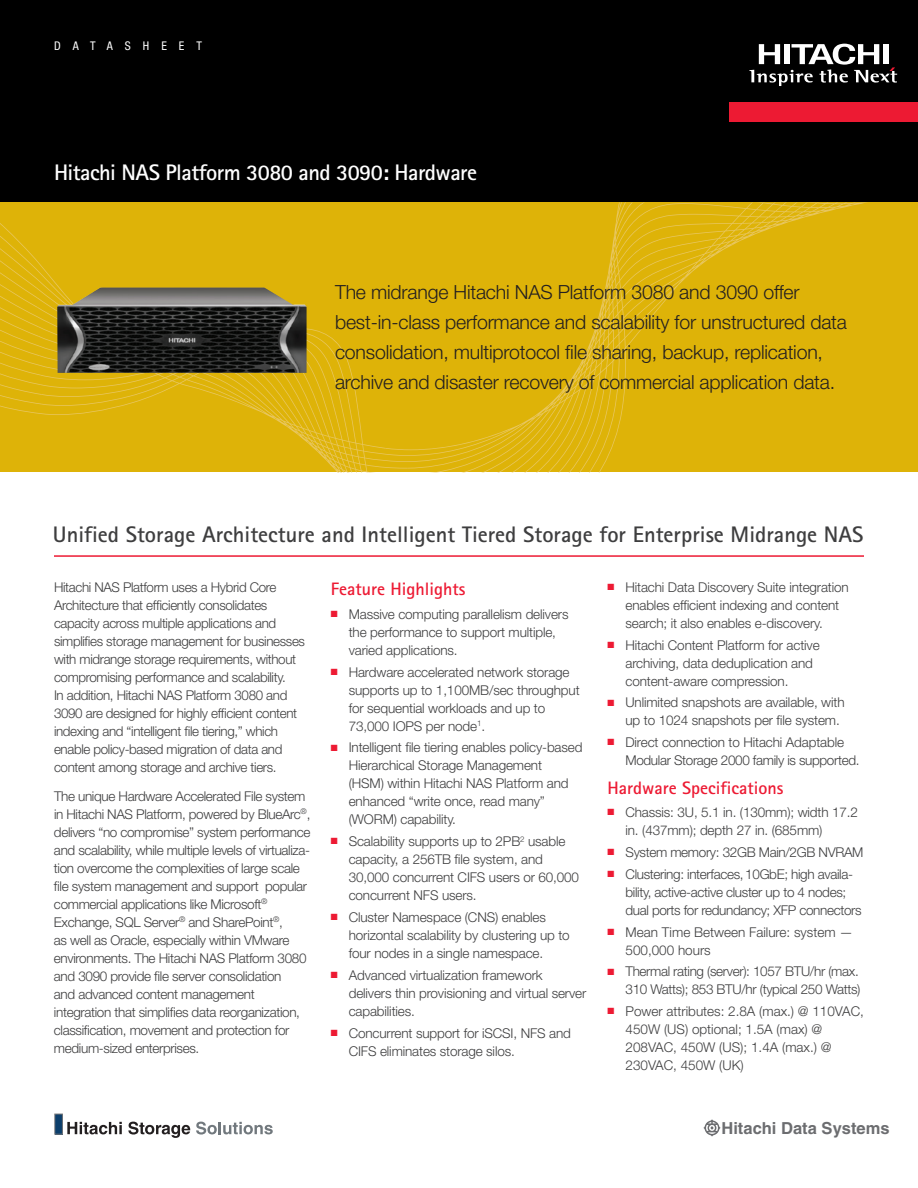
<style>
.page{position:relative;width:918px;height:1188px;background:#fff}
.page>*{position:absolute;margin:0;border:0;box-sizing:border-box;transform-origin:0 0}
.t1{font:700 22.5px "Rotis Sans Serif";color:#3e3e3f}
.t2{font:700 22.5px "Rotis Sans Serif";letter-spacing:-.025em;color:#fff}
.t3{font:300 19.5px/30px "Helvetica Neue";letter-spacing:-.01em;color:#231f20}
.t4{font:700 18px "Rotis Sans Serif";color:#ed1a33}
.t5{font:700 16.5px "Helvetica";color:#6c6d70}
.t6{font:300 13.5px/18px "Helvetica Neue";letter-spacing:-.025em;color:#3e3e3f}
.t7{font:300 13.5px/18px "Helvetica Neue";color:#3e3e3f}
.t8{font:condensed 12px "Helvetica Neue";letter-spacing:1em;color:#fff}
.s1{color:#ed1a33}
</style>
<div class="page">
<div style="left:0;top:0;width:918px;height:202px;background:#000"></div>
<div style="left:729px;top:103px;width:189px;height:19px;background:#ed1a33"></div>
<svg style="left:749px;top:44px;width:148px;height:42px"></svg>
<svg style="left:703px;top:1119px;width:18px;height:18px"></svg>
<svg style="left:67px;top:1122px;width:55px;height:12px"></svg>
<svg style="left:128px;top:1122px;width:62px;height:16px"></svg>
<svg style="left:196px;top:1122px;width:77px;height:13px"></svg>
<div style="left:55px;top:1114px;width:7px;height:20px;background:#0c3f6c"></div>
<svg style="left:0;top:202px;width:365px;height:270px;fill:#deb308"></svg>
<svg style="left:0;top:202px;width:42px;height:202px"></svg>
<svg style="left:363px;top:444px;width:2px;height:11px"></svg>
<div style="left:365px;top:202px;width:553px;height:270px;background:#deb308"></div>
<hr style="left:54px;top:555px;width:810px;height:2px;background:#ed1a33">
<img style="left:57px;top:288px;width:250px;height:85px">
<p class="t8" style="left:54px;top:39px;width:150px">DATASHEET</p>
<h1 class="t2" style="left:54px;top:158px;width:425px">Hitachi NAS Platform 3080 and 3090: Hardware</h1>
<p class="t3" style="left:335px;top:276px;width:513px">The midrange Hitachi NAS Platform 3080 and 3090 offer best-in-class performance and scalability for unstructured data consolidation, multiprotocol file sharing, backup, replication, archive and disaster recovery of commercial application data.</p>
<h1 class="t1" style="left:53px;top:520px;width:812px">Unified Storage Architecture and Intelligent Tiered Storage for Enterprise Midrange NAS</h1>
<p class="t6" style="left:54px;top:578px;width:253px">Hitachi NAS Platform uses a Hybrid Core Architecture that efficiently consolidates capacity across multiple applications and simplifies storage management for businesses with midrange storage requirements, without compromising performance and scalability.<br>In addition, Hitachi NAS Platform 3080 and 3090 are designed for highly efficient content indexing and “intelligent file tiering,” which enable policy-based migration of data and content among storage and archive tiers.</p>
<p class="t6" style="left:54px;top:787px;width:258px">The unique Hardware Accelerated File system in Hitachi NAS Platform, powered by BlueArc<sup>®</sup>, delivers “no compromise” system performance and scalability, while multiple levels of virtualiza&shy;tion overcome the complexities of large scale file system management and support popular commercial applications like Microsoft<sup>® </sup>Exchange, SQL Server<sup>®</sup> and SharePoint<sup>®</sup>,<br>as well as Oracle, especially within VMware environments. The Hitachi NAS Platform 3080 and 3090 provide file server consolidation<br>and advanced content management integration that simplifies data reorganization, classification, movement and protection for medium-sized enterprises.</p>
<h3 class="t4" style="left:331px;top:578px;width:136px">Feature Highlights</h3>
<p class="t6" style="left:349px;top:605px;width:221px;text-indent:-18px"><span class="s1">■</span> Massive computing parallelism delivers the performance to support multiple, varied applications.</p>
<p class="t6" style="left:349px;top:663px;width:232px;text-indent:-18px"><span class="s1">■</span> Hardware accelerated network storage supports up to 1,100MB/sec throughput for sequential workloads and up to 73,000 IOPS per node<sup>1</sup>.</p>
<p class="t6" style="left:349px;top:738px;width:235px;text-indent:-18px"><span class="s1">■</span> Intelligent file tiering enables policy-based Hierarchical Storage Management<br>(HSM) within Hitachi NAS Platform and enhanced “write once, read many” (WORM) capability.</p>
<p class="t6" style="left:349px;top:832px;width:232px;text-indent:-18px"><span class="s1">■</span> Scalability supports up to 2PB<sup>2</sup> usable capacity, a 256TB file system, and 30,000 concurrent CIFS users or 60,000 concurrent NFS users.</p>
<p class="t6" style="left:349px;top:908px;width:222px;text-indent:-18px"><span class="s1">■</span> Cluster Namespace (CNS) enables horizontal scalability by clustering up to four nodes in a single namespace.</p>
<p class="t6" style="left:349px;top:966px;width:239px;text-indent:-18px"><span class="s1">■</span> Advanced virtualization framework delivers thin provisioning and virtual server capabilities.</p>
<p class="t6" style="left:349px;top:1023px;width:224px;text-indent:-18px"><span class="s1">■</span> Concurrent support for iSCSI, NFS and<br>CIFS eliminates storage silos.</p>
<p class="t6" style="left:626px;top:578px;width:225px;text-indent:-18px"><span class="s1">■</span> Hitachi Data Discovery Suite integration enables efficient indexing and content search; it also enables e-discovery.</p>
<p class="t6" style="left:626px;top:636px;width:196px;text-indent:-18px"><span class="s1">■</span> Hitachi Content Platform for active archiving, data deduplication and content-aware compression.</p>
<p class="t6" style="left:626px;top:693px;width:221px;text-indent:-18px"><span class="s1">■</span> Unlimited snapshots are available, with up to 1024 snapshots per file system.</p>
<p class="t6" style="left:626px;top:733px;width:236px;text-indent:-18px"><span class="s1">■</span> Direct connection to Hitachi Adaptable<br>Modular Storage 2000 family is supported.</p>
<h3 class="t4" style="left:608px;top:776px;width:177px">Hardware Specifications</h3>
<p class="t6" style="left:626px;top:803px;width:234px;text-indent:-18px"><span class="s1">■</span> Chassis: 3U, 5.1 in. (130mm); width 17.2 in. (437mm); depth 27 in. (685mm)</p>
<p class="t6" style="left:608px;top:843px;width:257px"><span class="s1">■</span> System memory: 32GB Main/2GB NVRAM</p>
<p class="t6" style="left:626px;top:865px;width:238px;text-indent:-18px"><span class="s1">■</span> Clustering: interfaces, 10GbE; high availa&shy;bility, active-active cluster up to 4 nodes; dual ports for redundancy; XFP connectors</p>
<p class="t7" style="left:626px;top:923px;width:229px;text-indent:-18px"><span class="s1">■</span> Mean Time Between Failure: system —<br>500,000 hours</p>
<p class="t6" style="left:608px;top:962px;width:254px;text-align:right"><span class="s1">■</span> Thermal rating (server): 1057 BTU/hr (max.<br>310 Watts); 853 BTU/hr (typical 250 Watts)</p>
<p class="t7" style="left:626px;top:1002px;width:240px;text-indent:-18px"><span class="s1">■</span> Power attributes: 2.8A (max.) @ 110VAC,<br>450W (US) optional; 1.5A (max) @<br>208VAC, 450W (US); 1.4A (max.) @<br>230VAC, 450W (UK)</p>
<p class="t5" style="left:721px;top:1118px;width:170px">Hitachi Data Systems</p>
</div>
